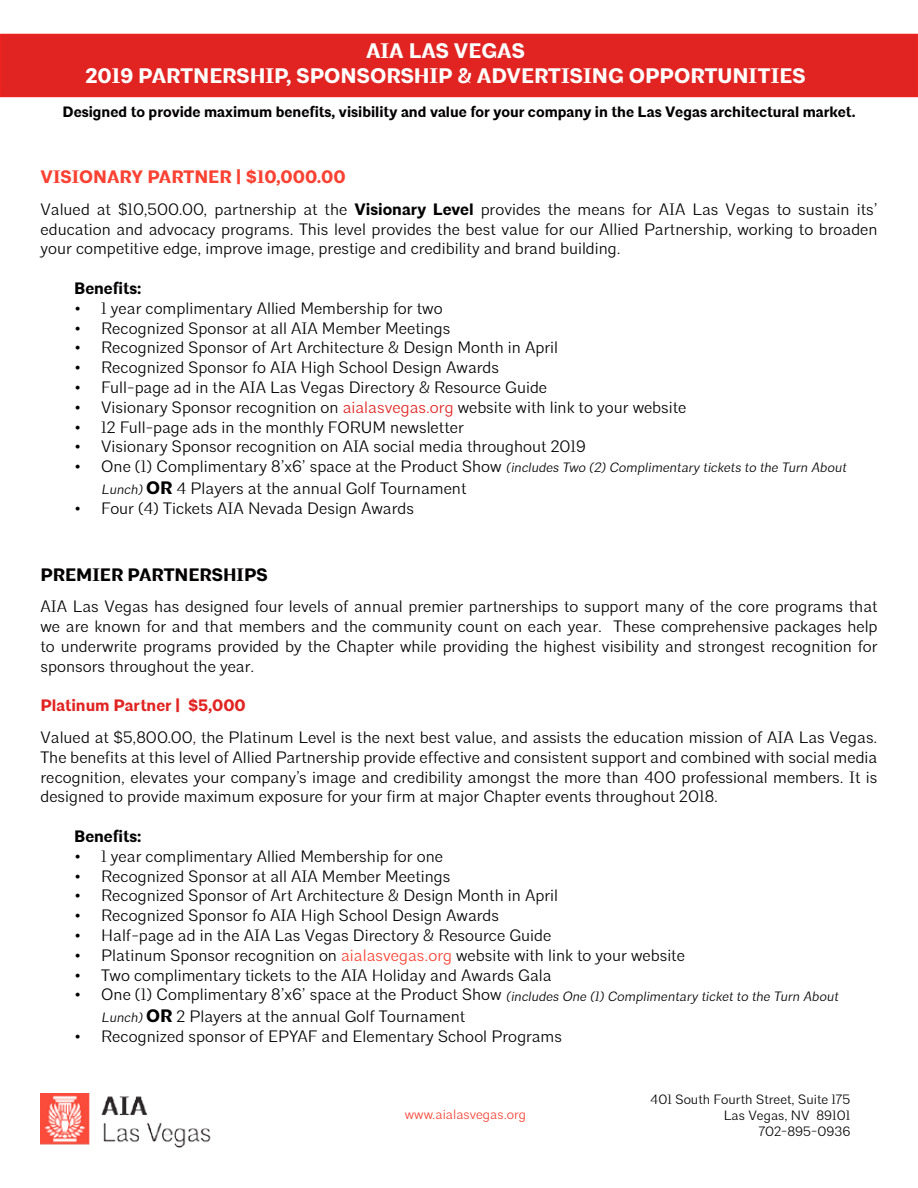
<style>
.page{position:relative;width:918px;height:1188px;background:#fff}
.page>*{position:absolute;margin:0;border:0;box-sizing:border-box;transform-origin:0 0}
.t1{font:700 21px/25.2px "Architype";color:#fff;text-align:center}
.t2{font:700 18px "Architype";color:#fa4132}
.t3{font:700 18px "Architype";color:#030000}
.t4{font:300 16.5px/19.8px "Architype";color:#030000;text-align:justify}
.t5{font:700 16.5px "Architype";color:#030000}
.t6{font:700 15px "Architype";color:#030000}
.t7{font:italic 300 13.5px "Architype";color:#030000}
.t8{font:300 13.5px/16.2px "Architype";color:#030000;text-align:right}
.t9{font:300 13.5px "Architype";color:#fa4132}
.s1{font-weight:700}
.s2{color:#e12321}
.s3{font-style:normal;font-size:16.5px}
.s4{font-style:italic;font-size:13.5px}
.s5{font-weight:700;font-size:18px}
.s6{font-weight:700;color:#e12321}
.s7{color:#3a0e1c}
.s8{color:#fa4132}
</style>
<div class="page">
<div style="left:0;top:34px;width:918px;height:63px;background:#e12321;border:2px solid #ec231f"></div>
<img style="left:41px;top:1094px;width:170px;height:53px">
<p class="t1" style="left:85px;top:38px;width:722px">AIA LAS VEGAS<br>2019 PARTNERSHIP, SPONSORSHIP &amp; ADVERTISING OPPORTUNITIES</p>
<p class="t6" style="left:62px;top:103px;width:795px">Designed to provide maximum benefits, visibility and value for your company in the Las Vegas architectural market.</p>
<p class="t2" style="left:40px;top:166px;width:307px">VISIONARY PARTNER | $10,000.00</p>
<p class="t4" style="left:40px;top:199px;width:839px">Valued at $10,500.00, partnership at the <span class="s1">Visionary Level</span> provides the means for AIA Las Vegas to sustain its’ education and advocacy programs. This level provides the best value for our Allied Partnership, working to broaden your competitive edge, improve image, prestige and credibility and brand building.</p>
<p class="t5" style="left:74px;top:278px;width:69px">Benefits:</p>
<p class="t4" style="left:74px;top:298px;width:370px">• 1 year complimentary Allied Membership for two</p>
<p class="t4" style="left:74px;top:318px;width:378px">• Recognized Sponsor at all AIA Member Meetings</p>
<p class="t4" style="left:74px;top:338px;width:485px">• Recognized Sponsor of Art Architecture &amp; Design Month in April</p>
<p class="t4" style="left:74px;top:358px;width:426px">• Recognized Sponsor fo AIA High School Design Awards</p>
<p class="t4" style="left:74px;top:378px;width:474px">• Full-page ad in the AIA Las Vegas Directory &amp; Resource Guide</p>
<p class="t4" style="left:74px;top:397px;width:614px">• Visionary Sponsor recognition on <span class="s2">aialasvegas.org</span> website with link to your website</p>
<p class="t4" style="left:74px;top:417px;width:391px">• 12 Full-page ads in the monthly FORUM newsletter</p>
<p class="t4" style="left:74px;top:437px;width:513px">• Visionary Sponsor recognition on AIA social media throughout 2019</p>
<p class="t7" style="left:74px;top:459px;width:776px"><span class="s3">• O n e ( 1) C o m p l i m e n t a ry 8 ’ x6 ’ s p a ce at t h e P ro d u ct S h ow</span> (includes Two (2)Complimentary tickets to the Turn About</p>
<p class="t4" style="left:101px;top:478px;width:367px"><span class="s4">Lunch)</span><span class="s5">OR</span> 4 Players at the annual Golf Tournament</p>
<p class="t4" style="left:74px;top:498px;width:341px">• Four (4) Tickets AIA Nevada Design Awards</p>
<p class="t3" style="left:40px;top:563px;width:229px">PREMIER PARTNERSHIPS</p>
<p class="t4" style="left:40px;top:597px;width:839px">AIA Las Vegas has designed four levels of annual premier partnerships to support many of the core programs that we are known for and that members and the community count on each year. These comprehensive packages help to underwrite programs provided by the Chapter while providing the highest visibility and strongest recognition for sponsors throughout the year.</p>
<p class="t4" style="left:40px;top:690px;width:838px;line-height:31.8px"><span class="s6">Platinum Partner | $5,000<br></span>Valued at $5,800.00<span class="s7">,</span> the Platinum Level is the next best value, and assists the education mission of AIA Las Vegas.</p>
<p class="t4" style="left:40px;top:748px;width:838px">The benefits at this level of Allied Partnership provide effective and consistent support and combined with social media recognition, elevates your company’s image and credibility amongst the more than 400 professional members. It is designed to provide maximum exposure for your firm at major Chapter events throughout 2018.</p>
<p class="t5" style="left:74px;top:826px;width:69px">Benefits:</p>
<p class="t4" style="left:74px;top:847px;width:370px">• 1 year complimentary Allied Membership for one</p>
<p class="t4" style="left:74px;top:866px;width:378px">• Recognized Sponsor at all AIA Member Meetings</p>
<p class="t4" style="left:74px;top:886px;width:485px">• Recognized Sponsor of Art Architecture &amp; Design Month in April</p>
<p class="t4" style="left:74px;top:906px;width:426px">• Recognized Sponsor fo AIA High School Design Awards</p>
<p class="t4" style="left:74px;top:926px;width:479px">• Half-page ad in the AIA Las Vegas Directory &amp; Resource Guide</p>
<p class="t4" style="left:74px;top:946px;width:612px">• Platinum Sponsor recognition on <span class="s8">aialasvegas.org</span> website with link to your website</p>
<p class="t4" style="left:74px;top:965px;width:479px">• Two complimentary tickets to the AIA Holiday and Awards Gala</p>
<p class="t7" style="left:74px;top:988px;width:768px"><span class="s3">• O n e ( 1) C o m p l i m e n t a ry 8 ’ x6 ’ s p a ce at t h e P ro d u ct S h ow</span> (includes One (1)Complimentary ticketto the Turn About</p>
<p class="t4" style="left:101px;top:1007px;width:366px"><span class="s4">Lunch)</span><span class="s5">OR</span> 2 Players at the annual Golf Tournament</p>
<p class="t4" style="left:74px;top:1027px;width:489px">• Recognized sponsor of EPYAF and Elementary School Programs</p>
<p class="t9" style="left:405px;top:1106px;width:123px">www.aialasvegas.org</p>
<p class="t8" style="left:650px;top:1091px;width:202px">401 South Fourth Street, Suite 175<br>Las Vegas, NV 89101<br>702-895-0936</p>
</div>
